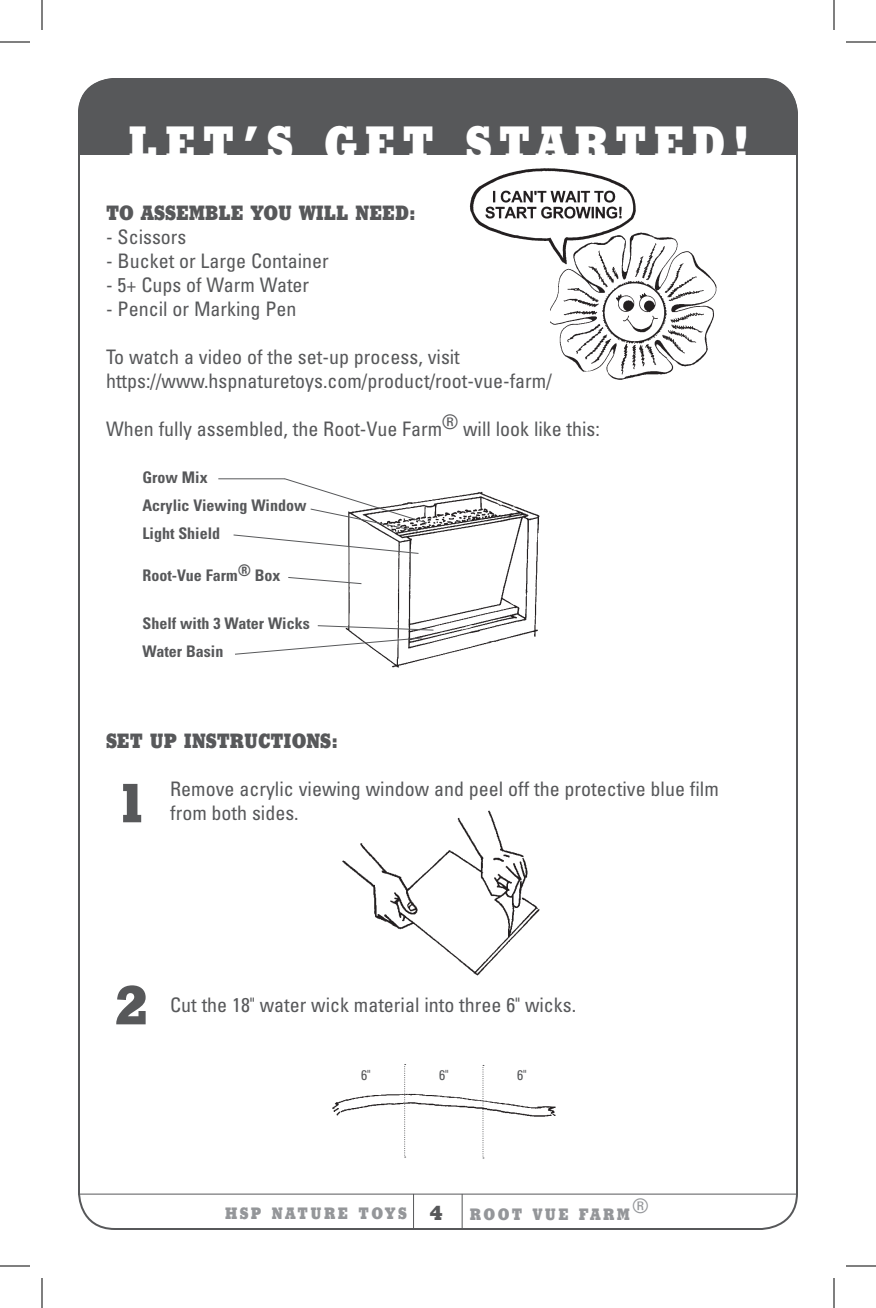
<style>
.page{position:relative;width:876px;height:1308px;background:#fff}
.page>*{position:absolute;margin:0;border:0;box-sizing:border-box;transform-origin:0 0}
.t1{font:800 54px "Stymie BT";color:#57585a}
.t2{font:800 48px "Stymie BT";letter-spacing:.15em;color:#fff}
.t3{font:condensed 20px/24px "Univers";color:#57585a}
.t4{font:800 20px "Stymie BT";color:#57585a}
.t5{font:700 condensed 16px/28px "Univers";color:#57585a}
.t6{font:800 16px "Stymie BT";letter-spacing:.15em;color:#949699}
.t7{font:condensed 14px "Univers";color:#57585a}
.s1{font-size:20px;color:#57585a}
</style>
<div class="page">
<hr style="left:78px;top:1194px;width:720px;height:1px;background:#57585a">
<hr style="left:413px;top:1194px;width:1px;height:36px;background:#57585a">
<hr style="left:462px;top:1194px;width:1px;height:36px;background:#57585a">
<img style="left:348px;top:491px;width:192px;height:177px">
<img style="left:342px;top:810px;width:198px;height:166px">
<img style="left:551px;top:232px;width:166px;height:148px">
<hr style="left:218px;top:478px;width:67px;height:1px;background:#57585a">
<svg style="left:232px;top:478px;width:196px;height:77px"></svg>
<svg style="left:317px;top:625px;width:118px;height:6px"></svg>
<svg style="left:288px;top:576px;width:75px;height:9px"></svg>
<svg style="left:235px;top:637px;width:188px;height:18px"></svg>
<img style="left:332px;top:1093px;width:224px;height:24px">
<div style="left:78px;top:78px;width:720px;height:108px;background:#57585a;border-radius:36px"></div>
<svg style="left:404px;top:1064px;width:2px;height:94px"></svg>
<svg style="left:482px;top:1065px;width:2px;height:93px"></svg>
<div style="left:80px;top:155px;width:716px;height:36px;background:#fff"></div>
<img style="left:469px;top:168px;width:172px;height:102px">
<hr style="left:0;top:42px;width:30px;height:1px;background:#000">
<hr style="left:846px;top:42px;width:30px;height:1px;background:#000">
<hr style="left:0;top:1266px;width:30px;height:1px;background:#000">
<hr style="left:846px;top:1266px;width:30px;height:1px;background:#000">
<hr style="left:42px;top:0;width:1px;height:30px;background:#000">
<hr style="left:42px;top:1278px;width:1px;height:30px;background:#000">
<hr style="left:834px;top:0;width:1px;height:30px;background:#000">
<hr style="left:834px;top:1278px;width:1px;height:30px;background:#000">
<h2 class="t2" style="left:128px;top:114px;width:623px">LET’S GET STARTED!</h2>
<p class="t4" style="left:106px;top:200px;width:312px">TO ASSEMBLE YOU WILL NEED:</p>
<p class="t3" style="left:106px;top:224px;width:82px">- Scissors</p>
<p class="t3" style="left:106px;top:248px;width:224px">- Bucket or Large Container</p>
<p class="t3" style="left:106px;top:272px;width:205px">- 5+ Cups of Warm Water</p>
<p class="t3" style="left:106px;top:296px;width:192px">- Pencil or Marking Pen</p>
<p class="t3" style="left:106px;top:344px;width:447px">To watch a video of the set-up process, visit https://www.hspnaturetoys.com/product/root-vue-farm/</p>
<p class="t3" style="left:106px;top:416px;width:495px">When fully assembled, the Root-Vue Farm® will look like this:</p>
<p class="t5" style="left:142px;top:463px;width:165px">Grow Mix<br>Acrylic Viewing Window<br>Light Shield</p>
<p class="t5" style="left:142px;top:561px;width:140px">Root-Vue Farm® Box</p>
<p class="t5" style="left:142px;top:609px;width:169px">Shelf with 3 Water Wicks<br>Water Basin</p>
<p class="t4" style="left:106px;top:728px;width:234px">SET UP INSTRUCTIONS:</p>
<p class="t3" style="left:170px;top:776px;width:550px">Remove acrylic viewing window and peel off the protective blue film from both sides.</p>
<h1 class="t1" style="left:115px;top:770px;width:36px">1</h1>
<h1 class="t1" style="left:115px;top:972px;width:36px">2</h1>
<p class="t3" style="left:170px;top:992px;width:408px">Cut the 18" water wick material into three 6" wicks.</p>
<p class="t7" style="left:361px;top:1066px;width:11px">6"</p>
<p class="t7" style="left:439px;top:1066px;width:11px">6"</p>
<p class="t7" style="left:517px;top:1066px;width:11px">6"</p>
<p class="t6" style="left:225px;top:1203px;width:219px">HSP NATURE TOYS <span class="s1">4</span></p>
<p class="t6" style="left:470px;top:1204px;width:180px">ROOT VUE FARM<sup>®</sup></p>
</div>
